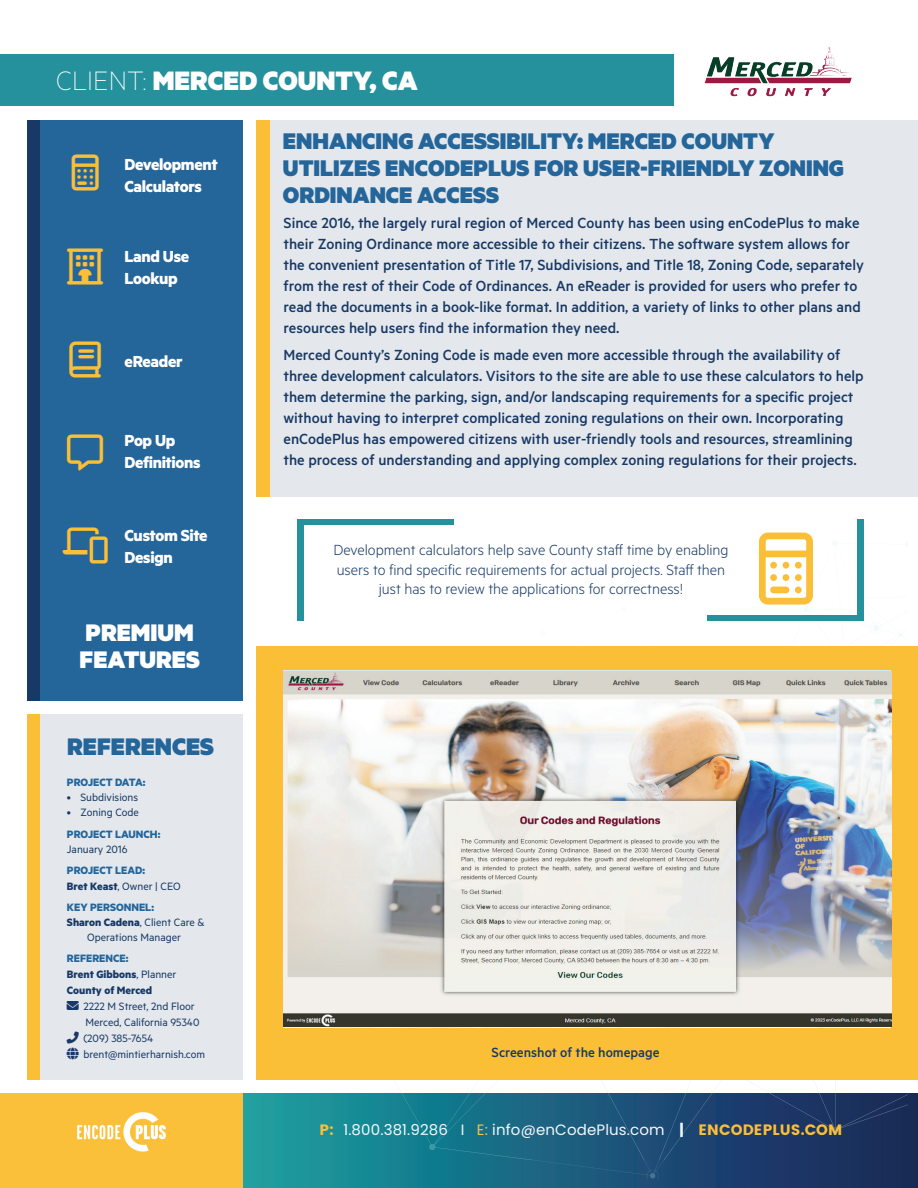
<style>
.page{position:relative;width:918px;height:1188px;background:#fff}
.page>*{position:absolute;margin:0;border:0;box-sizing:border-box;transform-origin:0 0}
.t1{font:900 30px "Metric";color:#fff}
.t2{font:900 27px/27px "Metric";color:#fff}
.t3{font:900 27px "Metric";color:#24659a}
.t4{font:900 25.5px/27px "Metric";color:#24659a}
.t5{font:700 18px/21.6px "Metric";letter-spacing:-.02em;color:#fff}
.t6{font:500 16.5px/21px "Metric";color:#183965}
.t7{font:300 16.5px/19.5px "Metric";letter-spacing:-.005em;color:#173964;text-align:center}
.t8{font:15px "Poppins";letter-spacing:.01em;color:#f2f7fb}
.t9{font:500 15px "Metric";color:#183965}
.t10{font:12px "Metric";color:#183965}
.t11{font:700 12px/15.5px "Metric";color:#24659a}
.t12{font:700 12px "Metric";color:#183965}
.s1{font-weight:100}
.s2{color:#183965}
.s3{font-weight:400;color:#183965}
.s4{font-weight:400}
.s5{color:#fac03a}
.s6{font-style:inherit}
.s7{color:#fabf37}
</style>
<div class="page">
<div style="left:0;top:1094px;width:243px;height:94px;background:#fac03a"></div>
<div style="left:243px;top:1094px;width:675px;height:94px;background:linear-gradient(to right,#199ea2,#1b1f58)"></div>
<svg style="left:342px;top:542px;width:566px;height:637px"></svg>
<img style="left:77px;top:1112px;width:89px;height:40px">
<div style="left:297px;top:520px;width:7px;height:101px;background:#24919d"></div>
<div style="left:297px;top:520px;width:156px;height:5px;background:#24919d"></div>
<div style="left:857px;top:520px;width:7px;height:101px;background:#24919d"></div>
<div style="left:708px;top:615px;width:156px;height:6px;background:#24919d"></div>
<img style="left:704px;top:47px;width:148px;height:49px">
<div style="left:0;top:54px;width:673px;height:52px;background:#24919d"></div>
<div style="left:256px;top:121px;width:14px;height:376px;background:#fabf37"></div>
<div style="left:270px;top:121px;width:648px;height:376px;background:#e4e8ec"></div>
<div style="left:27px;top:715px;width:14px;height:365px;background:#fabf37"></div>
<div style="left:41px;top:715px;width:202px;height:365px;background:#e4e8ec"></div>
<div style="left:27px;top:121px;width:13px;height:580px;background:#183965"></div>
<div style="left:40px;top:121px;width:203px;height:580px;background:#24659a"></div>
<div style="left:256px;top:647px;width:662px;height:433px;background:#fabf37"></div>
<img style="left:284px;top:671px;width:608px;height:356px">
<svg style="left:759px;top:542px;width:54px;height:62px"></svg>
<h1 class="t1" style="left:56px;top:61px;width:363px"><span class="s1">CLIENT:</span> MERCED COUNTY, CA</h1>
<p class="t5" style="left:125px;top:153px;width:95px">Development<br>Calculators</p>
<p class="t5" style="left:125px;top:245px;width:66px">Land Use<br>Lookup</p>
<p class="t5" style="left:125px;top:350px;width:60px">eReader</p>
<p class="t5" style="left:125px;top:429px;width:78px">Pop Up<br>Definitions</p>
<p class="t5" style="left:125px;top:524px;width:85px">Custom Site<br>Design</p>
<h2 class="t2" style="left:80px;top:618px;width:122px">PREMIUM<br>FEATURES</h2>
<h2 class="t3" style="left:67px;top:729px;width:148px">REFERENCES</h2>
<p class="t11" style="left:67px;top:774px;width:80px">PROJECT DATA:</p>
<p class="t10" style="left:67px;top:790px;width:73px">• Subdivisions</p>
<p class="t10" style="left:67px;top:806px;width:74px">• Zoning Code</p>
<p class="t11" style="left:67px;top:826px;width:95px">PROJECT LAUNCH:</p>
<p class="t10" style="left:67px;top:842px;width:62px">January 2016</p>
<p class="t11" style="left:67px;top:862px;width:115px">PROJECT LEAD:<br><span class="s2">Bret Keast</span><span class="s3">, Owner | CEO</span></p>
<p class="t11" style="left:67px;top:899px;width:89px">KEY PERSONNEL:</p>
<p class="t12" style="left:67px;top:915px;width:139px">Sharon Cadena<span class="s4">, Client Care &amp;</span></p>
<p class="t10" style="left:87px;top:930px;width:95px">Operations Manager</p>
<p class="t11" style="left:67px;top:950px;width:63px">REFERENCE:</p>
<p class="t12" style="left:67px;top:967px;width:111px">Brent Gibbons<span class="s4">, Planner</span></p>
<p class="t12" style="left:67px;top:983px;width:87px">County of Merced</p>
<p class="t10" style="left:67px;top:999px;width:129px">✉ 2222 M Street, 2nd Floor</p>
<p class="t10" style="left:86px;top:1015px;width:115px">Merced, California 95340</p>
<p class="t10" style="left:83px;top:1032px;width:71px">(209) 385-7654</p>
<p class="t10" style="left:83px;top:1048px;width:123px">brent@mintierharnish.com</p>
<h3 class="t4" style="left:283px;top:127px;width:563px">ENHANCING ACCESSIBILITY: MERCED COUNTY<br>UTILIZES ENCODEPLUS FOR USER-FRIENDLY ZONING<br>ORDINANCE ACCESS</h3>
<p class="t6" style="left:284px;top:211px;width:582px">Since 2016, the largely rural region of Merced County has been using enCodePlus to make their Zoning Ordinance more accessible to their citizens. The software system allows for the convenient presentation of Title 17, Subdivisions, and Title 18, Zoning Code, separately from the rest of their Code of Ordinances. An eReader is provided for users who prefer to read the documents in a book-like format. In addition, a variety of links to other plans and resources help users find the information they need.</p>
<p class="t6" style="left:284px;top:344px;width:582px">Merced County’s Zoning Code is made even more accessible through the availability of three development calculators. Visitors to the site are able to use these calculators to help them determine the parking, sign, and/or landscaping requirements for a specific project without having to interpret complicated zoning regulations on their own. Incorporating enCodePlus has empowered citizens with user-friendly tools and resources, streamlining the process of understanding and applying complex zoning regulations for their projects.</p>
<p class="t7" style="left:333px;top:540px;width:397px">Development calculators help save County staff time by enabling users to find specific requirements for actual projects. Staff then just has to review the applications for correctness!</p>
<p class="t9" style="left:492px;top:1044px;width:169px">Screenshot of the homepage</p>
<p class="t8" style="left:319px;top:1121px;width:525px"><span class="s5">P:</span> 1.800.381.9286 I <span class="s5">E:</span> info@enCodePlus.com <span class="s6">|</span> <span class="s7">ENCODEPLUS.COM</span></p>
</div>
